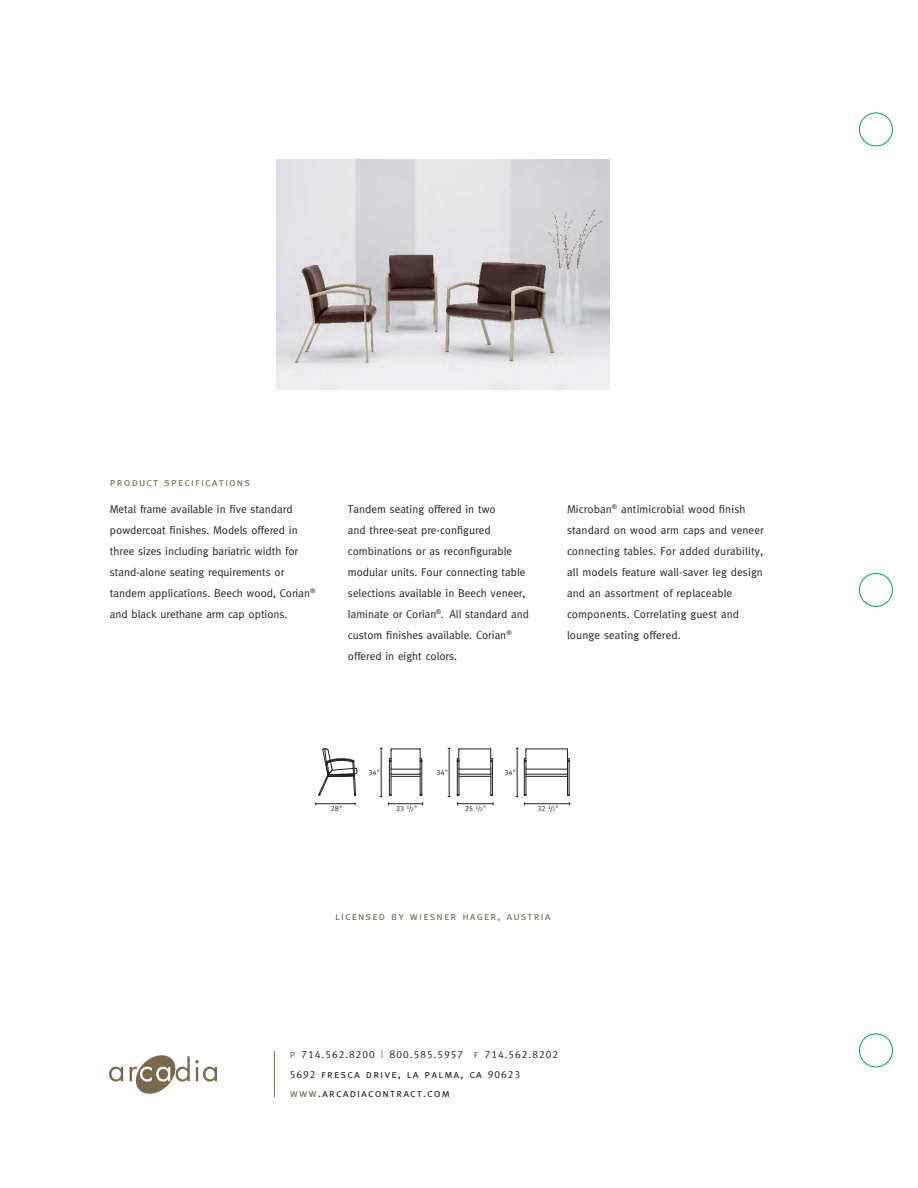
<style>
.page{position:relative;width:918px;height:1188px;background:#fff}
.page>*{position:absolute;margin:0;border:0;box-sizing:border-box;transform-origin:0 0}
.t1{font:11.25px/21px "Meta";color:#231f20}
.t2{font:11.25px/19.5px "Meta Caps";letter-spacing:.1em;color:#231f20}
.t3{font:11.25px "Meta Caps";letter-spacing:.1em;color:#7b694e}
.t4{font:10.5px "Meta Caps";letter-spacing:.1em;color:#231f20}
.t5{font:7.5px "Meta Caps";color:#231f20}
.s1{font-size:5.25px}
.s2{font-size:11.25px;color:#7b694e}
.s3{font-size:11.25px}
.s4{font-size:10.5px}
.s5{color:#7b694e}
</style>
<div class="page">
<svg style="left:109px;top:1067px;width:14px;height:15px"></svg>
<svg style="left:130px;top:1055px;width:87px;height:39px"></svg>
<hr style="left:274px;top:1051px;width:1px;height:46px;background:#7b694e">
<img style="left:276px;top:160px;width:334px;height:229px">
<hr style="left:316px;top:803px;width:39px;height:1px;background:#231f20">
<hr style="left:458px;top:803px;width:35px;height:1px;background:#231f20">
<hr style="left:449px;top:748px;width:1px;height:49px;background:#231f20">
<hr style="left:525px;top:803px;width:45px;height:1px;background:#231f20">
<svg style="left:318px;top:749px;width:39px;height:47px"></svg>
<hr style="left:459px;top:769px;width:32px;height:1px;background:#231f20">
<hr style="left:459px;top:776px;width:32px;height:1px;background:#231f20">
<hr style="left:459px;top:774px;width:32px;height:1px;background:#231f20">
<hr style="left:526px;top:769px;width:42px;height:1px;background:#231f20">
<hr style="left:526px;top:776px;width:42px;height:1px;background:#231f20">
<hr style="left:526px;top:774px;width:42px;height:1px;background:#231f20">
<svg style="left:380px;top:748px;width:43px;height:57px"></svg>
<hr style="left:459px;top:749px;width:31px;height:1px;background:#231f20">
<svg style="left:457px;top:749px;width:3px;height:47px"></svg>
<svg style="left:490px;top:749px;width:3px;height:47px"></svg>
<hr style="left:526px;top:749px;width:41px;height:1px;background:#231f20">
<svg style="left:516px;top:748px;width:11px;height:57px"></svg>
<svg style="left:567px;top:749px;width:3px;height:47px"></svg>
<div style="left:859px;top:113px;width:34px;height:33px;border:1px solid #00a650;border-radius:50%"></div>
<div style="left:859px;top:573px;width:34px;height:34px;border:1px solid #00a650;border-radius:50%"></div>
<div style="left:859px;top:1034px;width:34px;height:33px;border:1px solid #00a650;border-radius:50%"></div>
<p class="t3" style="left:110px;top:475px;width:142px">product specifications</p>
<p class="t1" style="left:110px;top:499px;width:207px">Metal frame available in five standard powdercoat finishes. Models offered in three sizes including bariatric width for stand-alone seating requirements or tandem applications. Beech wood, Corian<sup>® </sup>and black urethane arm cap options.</p>
<p class="t1" style="left:348px;top:499px;width:182px">Tandem seating offered in two<br>and three-seat pre-configured combinations or as reconfigurable modular units. Four connecting table selections available in Beech veneer, laminate or Corian<sup>®</sup>. All standard and custom finishes available. Corian<sup>® </sup>offered in eight colors.</p>
<p class="t1" style="left:567px;top:499px;width:198px">Microban<sup>®</sup> antimicrobial wood finish standard on wood arm caps and veneer connecting tables. For added durability, all models feature wall-saver leg design and an assortment of replaceable components. Correlating guest and lounge seating offered.</p>
<p class="t5" style="left:368px;top:768px;width:13px">34"</p>
<p class="t5" style="left:331px;top:804px;width:13px">28"</p>
<p class="t5" style="left:396px;top:804px;width:23px">23 <sup>1</sup>/<span class="s1">2</span>"</p>
<p class="t5" style="left:436px;top:768px;width:13px">34"</p>
<p class="t5" style="left:465px;top:804px;width:23px">25 <sup>1</sup>/<span class="s1">2</span>"</p>
<p class="t5" style="left:504px;top:768px;width:13px">34"</p>
<p class="t5" style="left:538px;top:804px;width:23px">32 <sup>1</sup>/<span class="s1">2</span>"</p>
<p class="t3" style="left:335px;top:910px;width:217px">licensed by wiesner hager, austria</p>
<p class="t4" style="left:290px;top:1048px;width:270px"><span class="s2">p</span> 714.562.8200 <span class="s2">|</span> <span class="s3">8</span>00.585.5957 <span class="s2">f</span> 714.562.8202</p>
<p class="t2" style="left:290px;top:1064px;width:232px"><span class="s4">5692</span> fresca drive, la palma, ca <span class="s4">90623 </span><span class="s5">www</span>.arcadiacontract.com</p>
</div>
